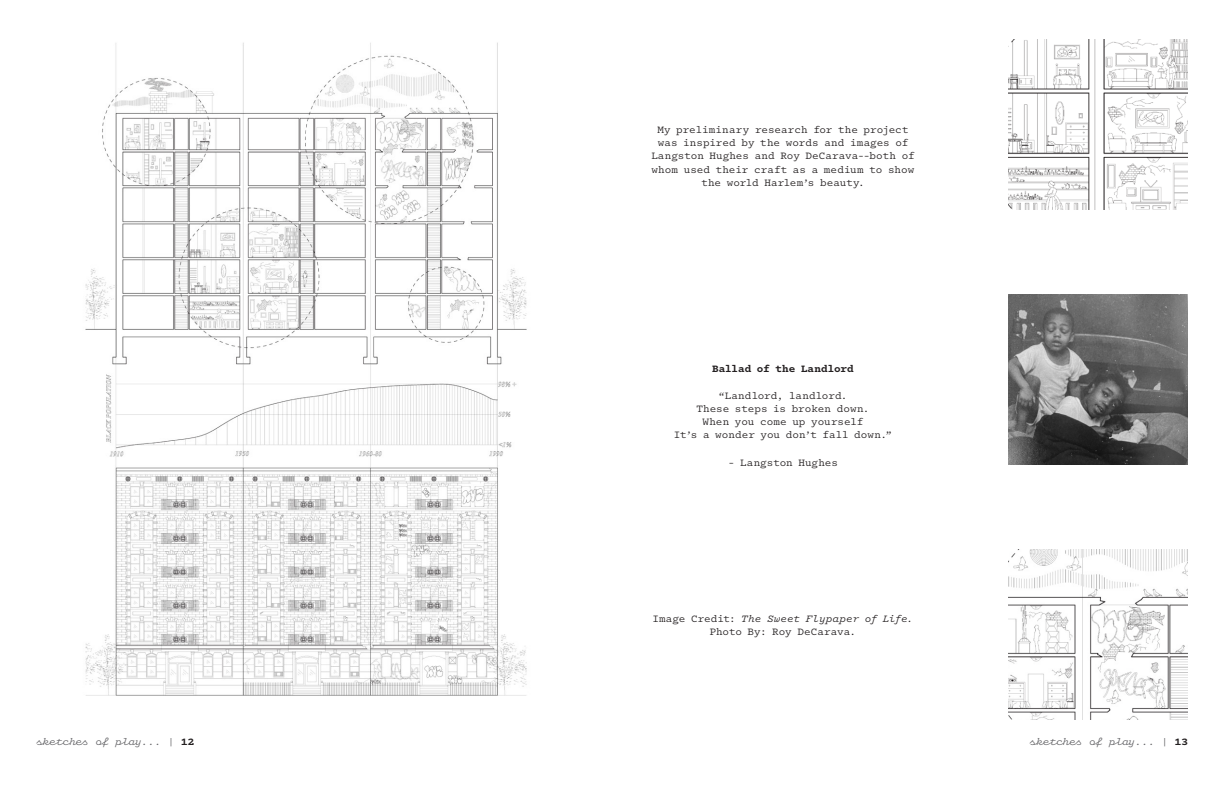
<style>
.page{position:relative;width:1224px;height:792px;background:#fff}
.page>*{position:absolute;margin:0;border:0;box-sizing:border-box;transform-origin:0 0}
.t1{font:11px/13.2px "Logic Monospace";letter-spacing:-.005em;color:#231f20;text-align:center}
.t2{font:11px "Logic Monoscript";color:#636366}
.t3{font:700 11px "Logic Monospace";color:#231f20}
.s1{font-style:italic}
.s2{font-family:"Logic Monospace"}
.s3{font-family:"Logic Monospace";font-weight:700;color:#231f20}
</style>
<div class="page">
<img style="left:85px;top:42px;width:442px;height:654px">
<img style="left:1008px;top:40px;width:180px;height:170px">
<img style="left:1008px;top:295px;width:180px;height:170px">
<img style="left:1008px;top:550px;width:180px;height:170px">
<p class="t1" style="left:651px;top:123px;width:265px">My preliminary research for the project was inspired by the words and images of Langston Hughes and Roy DeCarava--both of whom used their craft as a medium to show the world Harlem’s beauty.</p>
<p class="t3" style="left:712px;top:362px;width:143px">Ballad of the Landlord</p>
<p class="t1" style="left:718px;top:389px;width:131px">“Landlord, landlord.</p>
<p class="t1" style="left:696px;top:402px;width:175px">These steps is broken down.</p>
<p class="t1" style="left:702px;top:415px;width:163px">When you come up yourself</p>
<p class="t1" style="left:674px;top:429px;width:220px">It’s a wonder you don’t fall down.”</p>
<p class="t1" style="left:728px;top:456px;width:111px">- Langston Hughes</p>
<p class="t1" style="left:652px;top:612px;width:263px">Image Credit: <span class="s1">The Sweet Flypaper of Life.<br></span>Photo By: Roy DeCarava.</p>
<p class="t2" style="left:36px;top:735px;width:160px">sketches of play... <span class="s2">|</span> <span class="s3">12</span></p>
<p class="t2" style="left:1030px;top:735px;width:160px">sketches of play... <span class="s2">|</span> <span class="s3">13</span></p>
</div>
